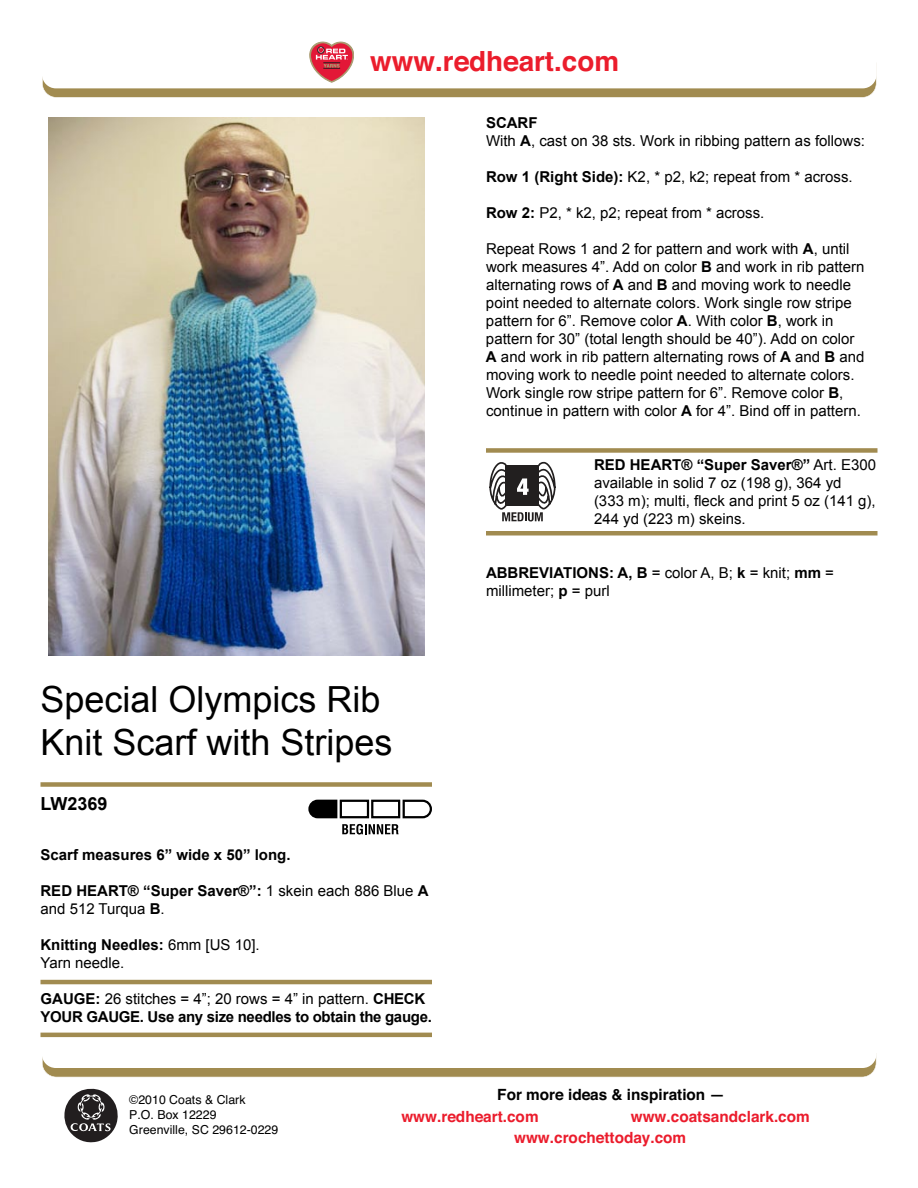
<style>
.page{position:relative;width:918px;height:1188px;background:#fff}
.page>*{position:absolute;margin:0;border:0;box-sizing:border-box;transform-origin:0 0}
.t1{font:36px/43.2px "Arial";color:#000}
.t2{font:700 27.75px "Helvetica";color:#eb1d2c}
.t3{font:700 18px "Arial";color:#000}
.t4{font:700 15.45px/20.9px "Helvetica";color:#eb1c2c}
.t5{font:700 15.45px "Helvetica";color:#000}
.t6{font:15px/18px "Arial";color:#000}
.t7{font:700 15px/18px "Arial";letter-spacing:-.02em;color:#000}
.t8{font:700 15px "Arial";color:#000}
.t9{font:12.3px/14.9px "Helvetica";color:#000}
.s1{font-weight:700}
.s2{font-weight:400}
</style>
<div class="page">
<svg style="left:42px;top:42px;width:834px;height:56px"></svg>
<svg style="left:42px;top:1057px;width:834px;height:20px"></svg>
<svg style="left:64px;top:1089px;width:54px;height:53px"></svg>
<img style="left:48px;top:117px;width:376px;height:539px">
<div style="left:40px;top:782px;width:392px;height:5px;background:#a18b50"></div>
<svg style="left:308px;top:800px;width:124px;height:35px"></svg>
<hr style="left:40px;top:980px;width:392px;height:4px;background:#a18b50">
<hr style="left:40px;top:1033px;width:392px;height:4px;background:#a18b50">
<div style="left:486px;top:448px;width:392px;height:5px;background:#a18b50"></div>
<div style="left:486px;top:531px;width:392px;height:5px;background:#a18b50"></div>
<svg style="left:489px;top:461px;width:67px;height:60px"></svg>
<h2 class="t2" style="left:370px;top:36px;width:250px">www.redheart.com</h2>
<p class="t6" style="left:486px;top:114px;width:381px"><span class="s1">SCARF<br></span>With <span class="s1">A</span>, cast on 38 sts. Work in ribbing pattern as follows:</p>
<p class="t6" style="left:486px;top:168px;width:368px"><span class="s1">Row 1 (Right Side):</span> K2, * p2, k2; repeat from * across.</p>
<p class="t6" style="left:486px;top:204px;width:280px"><span class="s1">Row 2:</span> P2, * k2, p2; repeat from * across.</p>
<p class="t6" style="left:486px;top:240px;width:380px">Repeat Rows 1 and 2 for pattern and work with <span class="s1">A</span>, until work measures 4”. Add on color <span class="s1">B</span> and work in rib pattern alternating rows of <span class="s1">A</span> and <span class="s1">B</span> and moving work to needle point needed to alternate colors. Work single row stripe pattern for 6”. Remove color <span class="s1">A</span>. With color <span class="s1">B</span>, work in pattern for 30” (total length should be 40”). Add on color <span class="s1">A</span> and work in rib pattern alternating rows of <span class="s1">A</span> and <span class="s1">B</span> and moving work to needle point needed to alternate colors.<br>Work single row stripe pattern for 6”. Remove color <span class="s1">B</span>, continue in pattern with color <span class="s1">A</span> for 4”. Bind off in pattern.</p>
<h1 class="t1" style="left:40px;top:678px;width:354px">Special Olympics Rib<br>Knit Scarf with Stripes</h1>
<p class="t3" style="left:40px;top:793px;width:69px">LW2369</p>
<p class="t8" style="left:40px;top:846px;width:252px">Scarf measures 6” wide x 50” long.</p>
<p class="t6" style="left:40px;top:881px;width:390px"><span class="s1">RED HEART® “Super Saver®”:</span> 1 skein each 886 Blue <span class="s1">A </span>and 512 Turqua <span class="s1">B</span>.</p>
<p class="t6" style="left:40px;top:935px;width:221px"><span class="s1">Knitting Needles:</span> 6mm [US 10].<br>Yarn needle.</p>
<p class="t7" style="left:40px;top:989px;width:393px">GAUGE: <span class="s2">26 stitches = 4”; 20 rows = 4” in pattern.</span> CHECK<br>YOUR GAUGE. Use any size needles to obtain the gauge.</p>
<p class="t6" style="left:594px;top:456px;width:284px"><span class="s1">RED HEART® “Super Saver®”</span> Art. E300 available in solid 7 oz (198 g), 364 yd<br>(333 m); multi, fleck and print 5 oz (141 g), 244 yd (223 m) skeins.</p>
<p class="t6" style="left:486px;top:564px;width:350px"><span class="s1">ABBREVIATIONS: A, B</span> = color A, B; <span class="s1">k</span> = knit; <span class="s1">mm</span> = millimeter; <span class="s1">p</span> = purl</p>
<p class="t9" style="left:129px;top:1093px;width:151px">©2010 Coats &amp; Clark<br>P.O. Box 12229<br>Greenville, SC 29612-0229</p>
<p class="t5" style="left:497px;top:1082px;width:229px">For more ideas &amp; inspiration —</p>
<p class="t4" style="left:401px;top:1106px;width:139px">www.redheart.com</p>
<p class="t4" style="left:514px;top:1106px;width:297px;text-indent:117px">www.coatsandclark.com www.crochettoday.com</p>
</div>
